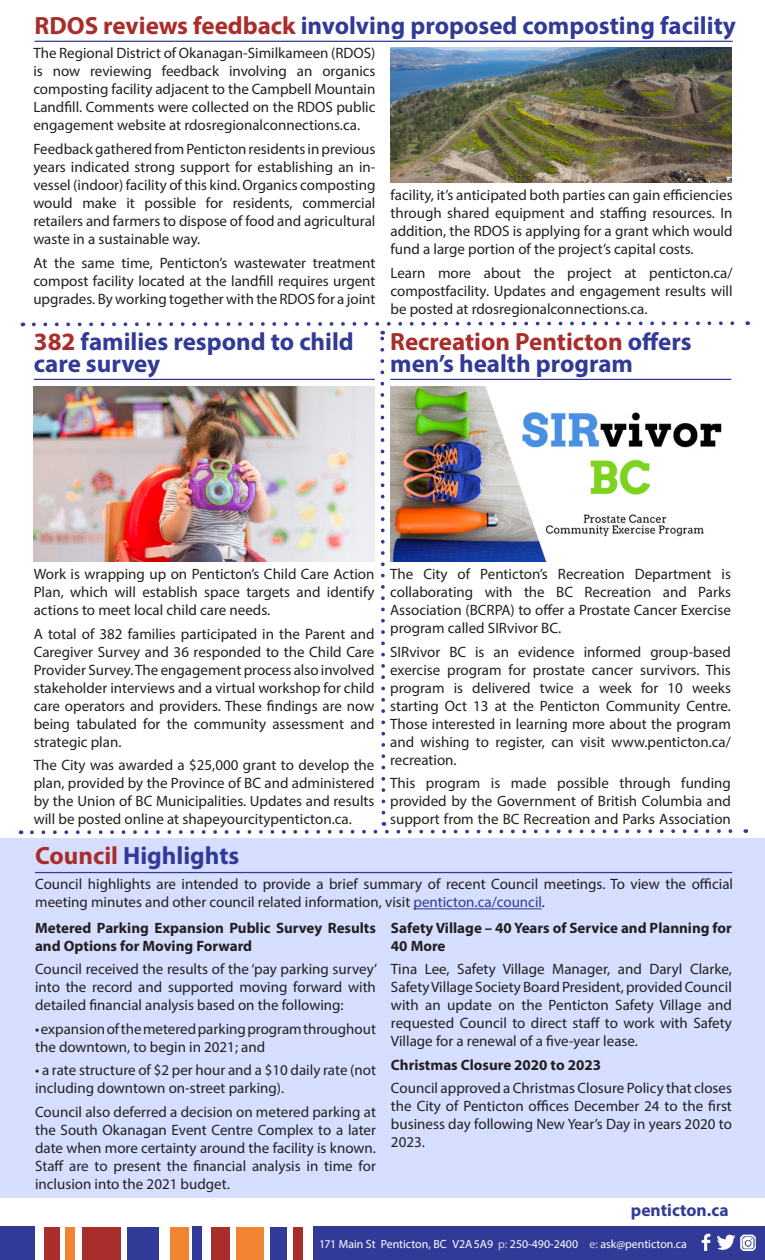
<style>
.page{position:relative;width:765px;height:1260px;background:#fff}
.page>*{position:absolute;margin:0;border:0;box-sizing:border-box;transform-origin:0 0}
.Default{font:700 25px/22.5px "Myriad Pro";color:#313b97}
.t1{font:700 17.5px "Myriad Pro";color:#313b97}
.t2{font:15px/18px "Myriad Pro";color:#231f20;text-align:justify}
.t3{font:700 15px/18px "Myriad Pro";color:#231f20}
.t4{font:11.88px "Myriad Pro";color:#fff}
.s1{color:#a92d2b}
.s2{color:#313b97}
.s3{color:#d1d2d4}
</style>
<div class="page">
<div style="left:0;top:1227px;width:34px;height:33px;background:#313b97"></div>
<div style="left:82px;top:1227px;width:38px;height:33px;background:#a92d2b"></div>
<div style="left:45px;top:1227px;width:15px;height:33px;background:#a92d2b"></div>
<div style="left:127px;top:1227px;width:32px;height:33px;background:#313b97"></div>
<div style="left:170px;top:1227px;width:19px;height:33px;background:#f18433"></div>
<div style="left:192px;top:1227px;width:10px;height:33px;background:#313b97"></div>
<div style="left:66px;top:1227px;width:9px;height:33px;background:#f18433"></div>
<div style="left:211px;top:1227px;width:19px;height:33px;background:#a92d2b"></div>
<div style="left:236px;top:1227px;width:27px;height:33px;background:#f18433"></div>
<div style="left:270px;top:1227px;width:17px;height:33px;background:#313b97"></div>
<div style="left:293px;top:1227px;width:9px;height:33px;background:#a92d2b"></div>
<div style="left:313px;top:1227px;width:452px;height:33px;background:#313b97"></div>
<img style="left:701px;top:1233px;width:10px;height:17px">
<img style="left:717px;top:1234px;width:18px;height:17px">
<img style="left:740px;top:1234px;width:16px;height:17px">
<div style="left:0;top:838px;width:765px;height:360px;background:#d6dfff"></div>
<hr style="left:35px;top:872px;width:697px;height:1px;background:#313b97">
<hr style="left:413px;top:908px;width:129px;height:1px;background:#313b97">
<hr style="left:35px;top:41px;width:698px;height:1px;background:#313b97">
<img style="left:390px;top:47px;width:341px;height:136px">
<img style="left:21px;top:321px;width:727px;height:514px">
<p class="Default" style="left:35px;top:13px;width:703px"><span class="s1">RDOS reviews feedback</span> involving proposed composting facility</p>
<p class="t2" style="left:33px;top:44px;width:344px">The Regional District of Okanagan-Similkameen (RDOS) is now reviewing feedback involving an organics composting facility adjacent to the Campbell Mountain Landfill. Comments were collected on the RDOS public engagement website at rdosregionalconnections.ca.</p>
<p class="t2" style="left:33px;top:140px;width:344px">Feedback gathered from Penticton residents in previous years indicated strong support for establishing an in&shy;vessel (indoor) facility of this kind. Organics composting would make it possible for residents, commercial retailers and farmers to dispose of food and agricultural waste in a sustainable way.</p>
<p class="t2" style="left:33px;top:253px;width:344px">At the same time, Penticton’s wastewater treatment compost facility located at the landfill requires urgent upgrades. By working together with the RDOS for a joint</p>
<p class="Default" style="left:34px;top:329px;width:322px"><span class="s1">382</span> families respond to child care survey</p>
<p class="t2" style="left:390px;top:186px;width:344px">facility, it’s anticipated both parties can gain efficiencies through shared equipment and staffing resources. In addition, the RDOS is applying for a grant which would fund a large portion of the project’s capital costs.</p>
<p class="t2" style="left:390px;top:264px;width:344px">Learn more about the project at penticton.ca/ compostfacility. Updates and engagement results will be posted at rdosregionalconnections.ca.</p>
<p class="Default" style="left:390px;top:329px;width:303px"><span class="s1">Recreation Penticton</span> offers men’s health program</p>
<p class="t2" style="left:34px;top:565px;width:342px">Work is wrapping up on Penticton’s Child Care Action Plan, which will establish space targets and identify actions to meet local child care needs.</p>
<p class="t2" style="left:34px;top:625px;width:342px">A total of 382 families participated in the Parent and Caregiver Survey and 36 responded to the Child Care Provider Survey. The engagement process also involved stakeholder interviews and a virtual workshop for child care operators and providers. These findings are now being tabulated for the community assessment and strategic plan.</p>
<p class="t2" style="left:34px;top:756px;width:342px">The City was awarded a $25,000 grant to develop the plan, provided by the Province of BC and administered by the Union of BC Municipalities. Updates and results will be posted online at shapeyourcitypenticton.ca.</p>
<p class="Default" style="left:35px;top:843px;width:206px"><span class="s1">Council</span> Highlights</p>
<p class="t2" style="left:390px;top:565px;width:342px">The City of Penticton’s Recreation Department is collaborating with the BC Recreation and Parks Association (BCRPA) to offer a Prostate Cancer Exercise program called SIRvivor BC.</p>
<p class="t2" style="left:390px;top:643px;width:342px">SIRvivor BC is an evidence informed group-based exercise program for prostate cancer survivors. This program is delivered twice a week for 10 weeks starting Oct 13 at the Penticton Community Centre.<br>Those interested in learning more about the program and wishing to register, can visit www.penticton.ca/ recreation.</p>
<p class="t2" style="left:390px;top:774px;width:342px">This program is made possible through funding provided by the Government of British Columbia and support from the BC Recreation and Parks Association</p>
<p class="t2" style="left:35px;top:875px;width:699px">Council highlights are intended to provide a brief summary of recent Council meetings. To view the official meeting minutes and other council related information, visit <span class="s2">penticton.ca/council</span>.</p>
<p class="t3" style="left:35px;top:918px;width:342px">Metered Parking Expansion Public Survey Results and Options for Moving Forward</p>
<p class="t2" style="left:35px;top:960px;width:344px">Council received the results of the ‘pay parking survey’ into the record and supported moving forward with detailed financial analysis based on the following:</p>
<p class="t2" style="left:35px;top:1019px;width:342px">• expansion of the metered parking program throughout the downtown, to begin in 2021; and</p>
<p class="t2" style="left:35px;top:1061px;width:343px">• a rate structure of $2 per hour and a $10 daily rate (not including downtown on-street parking).</p>
<p class="t2" style="left:35px;top:1103px;width:342px">Council also deferred a decision on metered parking at the South Okanagan Event Centre Complex to a later date when more certainty around the facility is known.<br>Staff are to present the financial analysis in time for inclusion into the 2021 budget.</p>
<p class="t3" style="left:391px;top:918px;width:342px">Safety Village – 40 Years of Service and Planning for<br>40 More</p>
<p class="t2" style="left:391px;top:960px;width:342px">Tina Lee, Safety Village Manager, and Daryl Clarke, Safety Village Society Board President, provided Council with an update on the Penticton Safety Village and requested Council to direct staff to work with Safety Village for a renewal of a five-year lease.</p>
<p class="t3" style="left:391px;top:1055px;width:212px">Christmas Closure 2020 to 2023</p>
<p class="t2" style="left:391px;top:1079px;width:342px">Council approved a Christmas Closure Policy that closes the City of Penticton offices December 24 to the first business day following New Year’s Day in years 2020 to 2023.</p>
<p class="t1" style="left:631px;top:1199px;width:99px">penticton.ca</p>
<p class="t4" style="left:319px;top:1236px;width:369px">171 Main St Penticton, BC V2A 5A9 <span class="s3">p:</span> 250-490-2400 <span class="s3">e:</span> ask@penticton.ca</p>
</div>
